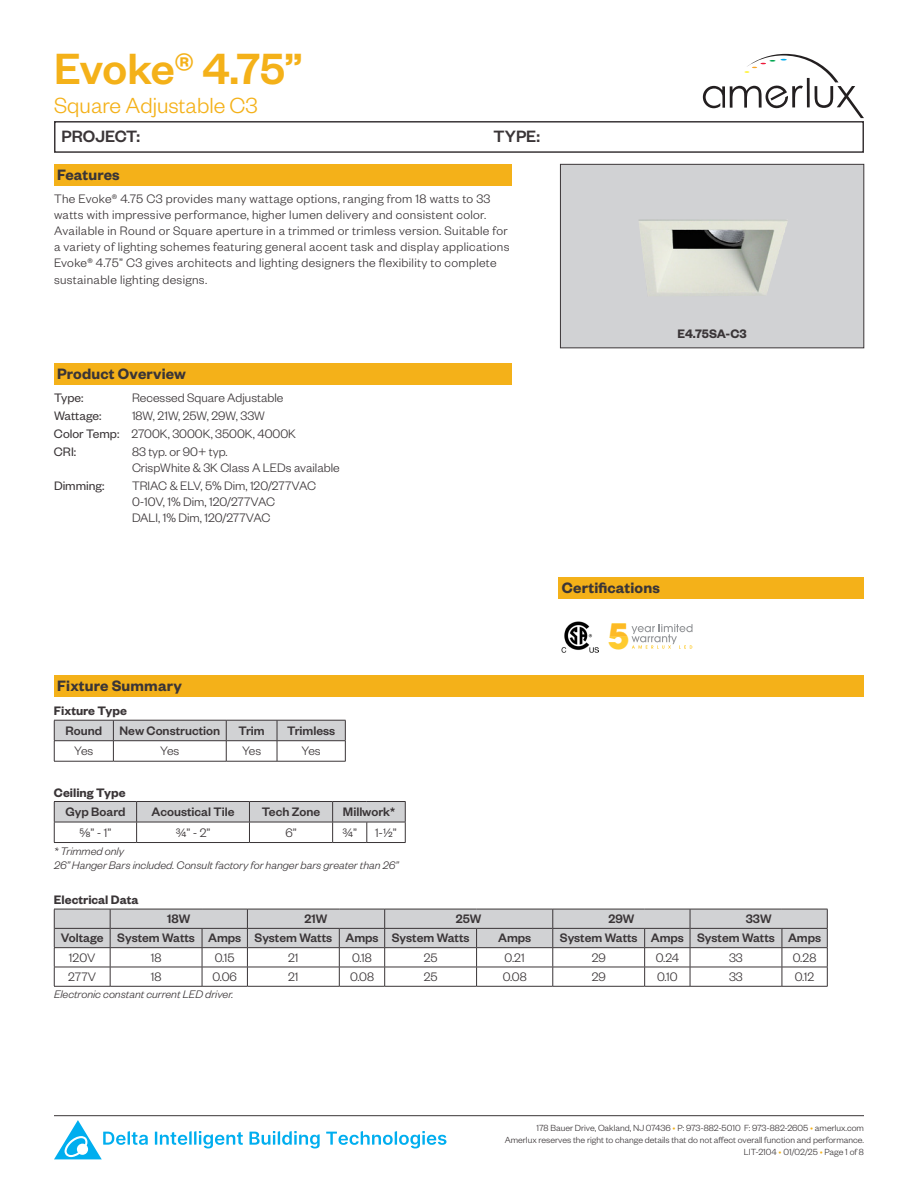
<style>
.page{position:relative;width:918px;height:1188px;background:#fff}
.page>*{position:absolute;margin:0;border:0;box-sizing:border-box;transform-origin:0 0}
.t1{font:500 48px "Founders Grotesk";letter-spacing:-.01em;color:#f4b119}
.t2{font:700 34.8px "Avant Garde";color:#fecb2f}
.t3{font:300 24px "Founders Grotesk";color:#f4b119}
.t4{font:500 18px "Founders Grotesk";color:#3a3537}
.t5{font:600 16.5px "Founders Grotesk";letter-spacing:.01em;color:#3a3537}
.t6{font:300 13.5px/16.2px "Founders Grotesk";letter-spacing:.025em;color:#3a3537}
.t7{font:300 13.5px/16.2px "Founders Grotesk";color:#3a3537}
.t8{font:500 13.5px "Founders Grotesk";color:#3a3537}
.t9{font:600 13.5px "Founders Grotesk";color:#3a3537}
.t10{font:13.5px "Founders Grotesk";color:#3a3537}
.t11{font:italic 300 12px "Founders Grotesk";color:#3a3537}
.t12{font:300 9.75px/11.7px "Founders Grotesk";color:#3a3537;text-align:right}
.s1{font-weight:400}
.s2{color:#f4b119}
</style>
<div class="page">
<hr style="left:54px;top:1115px;width:810px;height:1px;background:#3a3537">
<div style="left:54px;top:121px;width:810px;height:32px;border:2px solid #3a3537"></div>
<svg style="left:54px;top:1120px;width:94px;height:39px"></svg>
<svg style="left:155px;top:1131px;width:88px;height:17px"></svg>
<svg style="left:250px;top:1131px;width:70px;height:17px"></svg>
<svg style="left:326px;top:1131px;width:120px;height:17px"></svg>
<svg style="left:703px;top:54px;width:161px;height:64px"></svg>
<div style="left:54px;top:164px;width:457px;height:22px;background:#f4b119"></div>
<div style="left:54px;top:363px;width:457px;height:22px;background:#f4b119"></div>
<div style="left:559px;top:577px;width:305px;height:22px;background:#f4b119"></div>
<div style="left:54px;top:675px;width:810px;height:22px;background:#f4b119"></div>
<hr style="left:54px;top:761px;width:59px;height:1px;background:#3a3537">
<hr style="left:113px;top:761px;width:113px;height:1px;background:#3a3537">
<hr style="left:226px;top:761px;width:51px;height:1px;background:#3a3537">
<hr style="left:277px;top:761px;width:69px;height:1px;background:#3a3537">
<svg style="left:54px;top:720px;width:292px;height:41px"></svg>
<hr style="left:54px;top:842px;width:83px;height:1px;background:#3a3537">
<hr style="left:137px;top:842px;width:112px;height:1px;background:#3a3537">
<hr style="left:249px;top:842px;width:84px;height:1px;background:#3a3537">
<hr style="left:333px;top:842px;width:34px;height:1px;background:#3a3537">
<hr style="left:367px;top:842px;width:39px;height:1px;background:#3a3537">
<hr style="left:54px;top:801px;width:83px;height:1px;background:#3a3537">
<hr style="left:137px;top:801px;width:112px;height:1px;background:#3a3537">
<hr style="left:249px;top:801px;width:84px;height:1px;background:#3a3537">
<hr style="left:333px;top:801px;width:34px;height:1px;background:#3a3537">
<hr style="left:367px;top:801px;width:39px;height:1px;background:#3a3537">
<svg style="left:54px;top:802px;width:352px;height:40px"></svg>
<svg style="left:610px;top:624px;width:83px;height:25px"></svg>
<img style="left:561px;top:621px;width:37px;height:31px">
<div style="left:560px;top:164px;width:304px;height:184px;background:#d1d2d4;border:1px solid #3a3537"></div>
<svg style="left:54px;top:909px;width:774px;height:77px"></svg>
<hr style="left:54px;top:986px;width:56px;height:1px;background:#3a3537">
<hr style="left:110px;top:986px;width:92px;height:1px;background:#3a3537">
<hr style="left:202px;top:986px;width:45px;height:1px;background:#3a3537">
<hr style="left:247px;top:986px;width:92px;height:1px;background:#3a3537">
<hr style="left:339px;top:986px;width:46px;height:1px;background:#3a3537">
<hr style="left:385px;top:986px;width:92px;height:1px;background:#3a3537">
<hr style="left:477px;top:986px;width:76px;height:1px;background:#3a3537">
<hr style="left:553px;top:986px;width:92px;height:1px;background:#3a3537">
<hr style="left:645px;top:986px;width:45px;height:1px;background:#3a3537">
<hr style="left:690px;top:986px;width:92px;height:1px;background:#3a3537">
<hr style="left:782px;top:986px;width:46px;height:1px;background:#3a3537">
<img style="left:639px;top:219px;width:148px;height:76px">
<h1 class="t1" style="left:54px;top:39px;width:250px">Evoke® 4.75”</h1>
<h3 class="t3" style="left:54px;top:91px;width:205px">Square Adjustable C3</h3>
<h3 class="t4" style="left:62px;top:125px;width:80px">PROJECT:</h3>
<h3 class="t4" style="left:494px;top:125px;width:48px">TYPE:</h3>
<p class="t5" style="left:57px;top:165px;width:64px">Features</p>
<p class="t6" style="left:54px;top:190px;width:457px">The Evoke® 4.75 C3 provides many wattage options, ranging from 18 watts to 33 watts with impressive performance, higher lumen delivery and consistent color.<br>Available in Round or Square aperture in a trimmed or trimless version. Suitable for a variety of lighting schemes featuring general accent task and display applications Evoke® 4.75” C3 gives architects and lighting designers the flexibility to complete sustainable lighting designs.</p>
<p class="t5" style="left:57px;top:363px;width:130px">Product Overview</p>
<p class="t10" style="left:54px;top:389px;width:31px">Type:</p>
<p class="t7" style="left:132px;top:389px;width:153px">Recessed Square Adjustable</p>
<p class="t10" style="left:54px;top:407px;width:49px">Wattage:</p>
<p class="t7" style="left:132px;top:407px;width:134px">18W, 21W, 25W, 29W, 33W</p>
<p class="t7" style="left:54px;top:424px;width:243px;line-height:18px"><span class="s1">Color Temp:</span> 2700K, 3000K, 3500K, 4000K<br><span class="s1">CRI:</span></p>
<p class="t7" style="left:132px;top:443px;width:209px">83 typ. or 90+ typ.<br>CrispWhite &amp; 3K Class A LEDs available</p>
<p class="t10" style="left:54px;top:477px;width:52px">Dimming:</p>
<p class="t7" style="left:132px;top:477px;width:186px">TRIAC &amp; ELV, 5% Dim, 120/277VAC<br>0-10V, 1% Dim, 120/277VAC</p>
<p class="t7" style="left:132px;top:509px;width:140px">DALI, 1% Dim, 120/277VAC</p>
<p class="t5" style="left:57px;top:675px;width:126px">Fixture Summary</p>
<p class="t8" style="left:66px;top:722px;width:38px">Round</p>
<p class="t8" style="left:120px;top:722px;width:102px">New Construction</p>
<p class="t8" style="left:238px;top:722px;width:28px">Trim</p>
<p class="t8" style="left:287px;top:722px;width:50px">Trimless</p>
<p class="t6" style="left:74px;top:742px;width:21px">Yes</p>
<p class="t6" style="left:160px;top:742px;width:21px">Yes</p>
<p class="t6" style="left:242px;top:742px;width:21px">Yes</p>
<p class="t6" style="left:302px;top:742px;width:21px">Yes</p>
<p class="t9" style="left:54px;top:703px;width:75px">Fixture Type</p>
<p class="t9" style="left:54px;top:784px;width:73px">Ceiling Type</p>
<p class="t8" style="left:65px;top:803px;width:62px">Gyp Board</p>
<p class="t8" style="left:152px;top:803px;width:84px">Acoustical Tile</p>
<p class="t8" style="left:262px;top:803px;width:60px">Tech Zone</p>
<p class="t8" style="left:343px;top:803px;width:54px">Millwork*</p>
<p class="t6" style="left:80px;top:823px;width:33px">⅝” - 1”</p>
<p class="t6" style="left:176px;top:823px;width:36px">¾” - 2”</p>
<p class="t6" style="left:285px;top:823px;width:13px">6”</p>
<p class="t6" style="left:342px;top:823px;width:16px">¾”</p>
<p class="t6" style="left:375px;top:823px;width:23px">1-½”</p>
<p class="t11" style="left:54px;top:844px;width:72px">* Trimmed only</p>
<p class="t11" style="left:54px;top:858px;width:346px">26” Hanger Bars included. Consult factory for hanger bars greater than 26”</p>
<p class="t9" style="left:54px;top:892px;width:86px">Electrical Data</p>
<p class="t9" style="left:678px;top:325px;width:71px">E4.75SA-C3</p>
<p class="t5" style="left:562px;top:578px;width:100px">Certifications</p>
<p class="t2" style="left:608px;top:614px;width:23px">5</p>
<p class="t8" style="left:167px;top:910px;width:25px">18W</p>
<p class="t8" style="left:305px;top:910px;width:24px">21W</p>
<p class="t8" style="left:456px;top:910px;width:27px">25W</p>
<p class="t8" style="left:608px;top:910px;width:28px">29W</p>
<p class="t8" style="left:746px;top:910px;width:27px">33W</p>
<p class="t8" style="left:61px;top:930px;width:44px">Voltage</p>
<p class="t8" style="left:117px;top:930px;width:79px">System Watts</p>
<p class="t8" style="left:208px;top:930px;width:35px">Amps</p>
<p class="t8" style="left:254px;top:930px;width:79px">System Watts</p>
<p class="t8" style="left:345px;top:930px;width:35px">Amps</p>
<p class="t8" style="left:392px;top:930px;width:79px">System Watts</p>
<p class="t8" style="left:498px;top:930px;width:35px">Amps</p>
<p class="t8" style="left:560px;top:930px;width:79px">System Watts</p>
<p class="t8" style="left:651px;top:930px;width:35px">Amps</p>
<p class="t8" style="left:697px;top:930px;width:79px">System Watts</p>
<p class="t8" style="left:788px;top:930px;width:35px">Amps</p>
<p class="t6" style="left:69px;top:949px;width:28px">120V</p>
<p class="t6" style="left:151px;top:949px;width:12px">18</p>
<p class="t6" style="left:215px;top:949px;width:21px">0.15</p>
<p class="t6" style="left:288px;top:949px;width:12px">21</p>
<p class="t6" style="left:352px;top:949px;width:21px">0.18</p>
<p class="t6" style="left:424px;top:949px;width:15px">25</p>
<p class="t6" style="left:505px;top:949px;width:22px">0.21</p>
<p class="t6" style="left:592px;top:949px;width:16px">29</p>
<p class="t6" style="left:656px;top:949px;width:25px">0.24</p>
<p class="t6" style="left:729px;top:949px;width:15px">33</p>
<p class="t6" style="left:793px;top:949px;width:25px">0.28</p>
<p class="t6" style="left:68px;top:968px;width:29px">277V</p>
<p class="t6" style="left:151px;top:968px;width:12px">18</p>
<p class="t6" style="left:213px;top:968px;width:26px">0.06</p>
<p class="t6" style="left:288px;top:968px;width:12px">21</p>
<p class="t6" style="left:350px;top:968px;width:26px">0.08</p>
<p class="t6" style="left:424px;top:968px;width:15px">25</p>
<p class="t6" style="left:503px;top:968px;width:26px">0.08</p>
<p class="t6" style="left:592px;top:968px;width:16px">29</p>
<p class="t6" style="left:657px;top:968px;width:22px">0.10</p>
<p class="t6" style="left:729px;top:968px;width:15px">33</p>
<p class="t6" style="left:795px;top:968px;width:21px">0.12</p>
<p class="t11" style="left:54px;top:987px;width:181px">Electronic constant current LED driver.</p>
<p class="t12" style="left:505px;top:1122px;width:361px">178 Bauer Drive, Oakland, NJ 07436 <span class="s2">•</span> P: 973-882-5010 F: 973-882-2605 <span class="s2">•</span> amerlux.com<br>Amerlux reserves the right to change details that do not affect overall function and performance.<br>LIT-2104 <span class="s2">•</span> 01/02/25 <span class="s2">•</span> Page 1 of 8</p>
</div>
